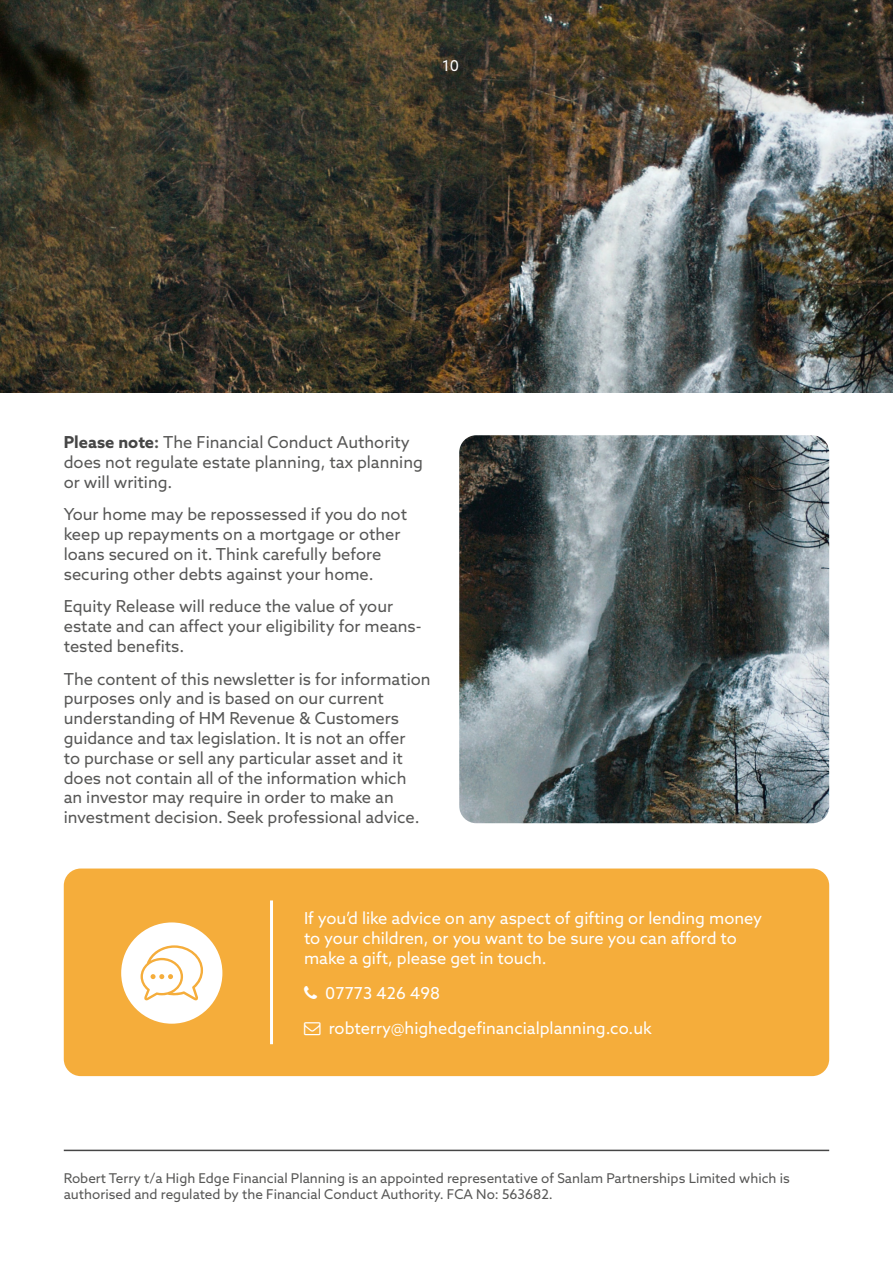
<style>
.page{position:relative;width:893px;height:1263px;background:#fff}
.page>*{position:absolute;margin:0;border:0;box-sizing:border-box;transform-origin:0 0}
.t1{font:16.5px/19.8px "Azo Sans";color:#575756}
.t2{font:16.5px/19.8px "Azo Sans";color:#fff}
.t3{font:15px "Azo Sans";color:#fff}
.t4{font:13.5px/16.2px "Azo Sans";color:#575756}
.s1{font-weight:700;color:#464646}
.s2{font-weight:700}
</style>
<div class="page">
<img style="left:0;top:0;width:893px;height:392px">
<div style="left:64px;top:868px;width:765px;height:208px;background:#f5ad3b;border-radius:17px"></div>
<hr style="left:64px;top:1150px;width:765px;height:1px;background:#464646">
<hr style="left:270px;top:900px;width:3px;height:144px;background:#fff">
<div style="left:121px;top:922px;width:101px;height:102px;background:#fff;border-radius:50%"></div>
<svg style="left:141px;top:945px;width:62px;height:55px"></svg>
<img style="left:459px;top:435px;width:370px;height:388px">
<p class="t3" style="left:442px;top:56px;width:18px">10</p>
<p class="t1" style="left:64px;top:432px;width:361px"><span class="s1">Please note</span><span class="s2">:</span> The Financial Conduct Authority does not regulate estate planning, tax planning or will writing.</p>
<p class="t1" style="left:64px;top:504px;width:345px">Your home may be repossessed if you do not keep up repayments on a mortgage or other loans secured on it. Think carefully before securing other debts against your home.</p>
<p class="t1" style="left:64px;top:596px;width:359px">Equity Release will reduce the value of your estate and can affect your eligibility for means&shy;tested benefits.</p>
<p class="t1" style="left:64px;top:669px;width:368px">The content of this newsletter is for information purposes only and is based on our current understanding of HM Revenue &amp; Customers guidance and tax legislation. It is not an offer<br>to purchase or sell any particular asset and it does not contain all of the information which<br>an investor may require in order to make an investment decision. Seek professional advice.</p>
<p class="t2" style="left:304px;top:908px;width:460px">If you’d like advice on any aspect of gifting or lending money to your children, or you want to be sure you can afford to make a gift, please get in touch.</p>
<p class="t2" style="left:325px;top:982px;width:116px">07773 426 498</p>
<p class="t2" style="left:329px;top:1017px;width:325px">robterry@highedgefinancialplanning.co.uk</p>
<p class="t4" style="left:64px;top:1170px;width:728px">Robert Terry t/a High Edge Financial Planning is an appointed representative of Sanlam Partnerships Limited which is authorised and regulated by the Financial Conduct Authority. FCA No: 563682.</p>
</div>
